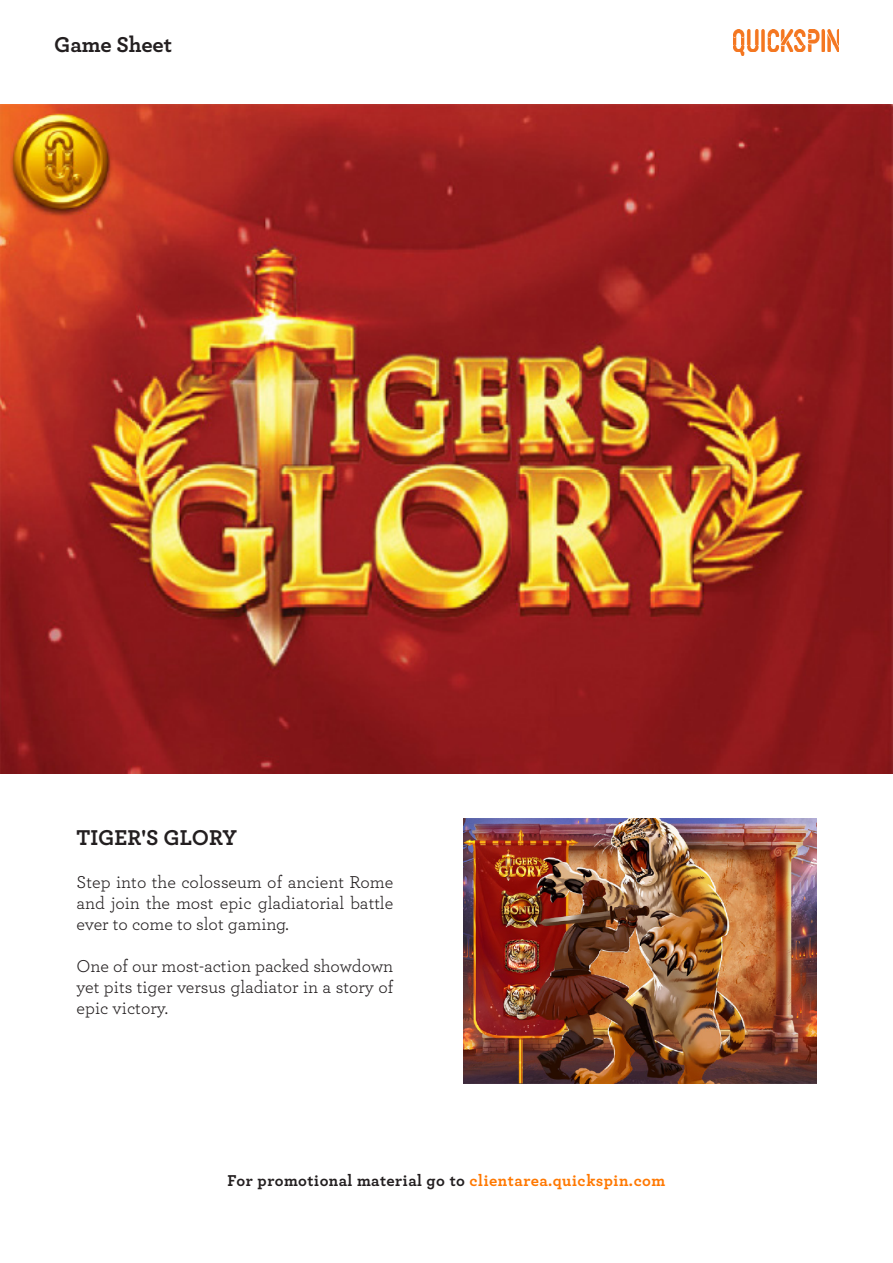
<style>
.page{position:relative;width:893px;height:1263px;background:#fff}
.page>*{position:absolute;margin:0;border:0;box-sizing:border-box;transform-origin:0 0}
.t1{font:700 22.5px "Archer";color:#231f20}
.t2{font:18px/21px "Archer";color:#231f20;text-align:justify}
.t3{font:700 16.5px "Archer";letter-spacing:.03em;color:#231f20}
.s1{color:#ff7800}
</style>
<div class="page">
<img style="left:734px;top:30px;width:105px;height:25px">
<img style="left:0;top:104px;width:893px;height:669px">
<img style="left:463px;top:819px;width:353px;height:264px">
<p class="t1" style="left:54px;top:26px;width:120px">Game Sheet</p>
<p class="t1" style="left:77px;top:820px;width:162px">TIGER'S GLORY</p>
<p class="t2" style="left:77px;top:871px;width:318px">Step into the colosseum of ancient Rome and join the most epic gladiatorial battle ever to come to slot gaming.</p>
<p class="t2" style="left:77px;top:955px;width:318px">One of our most-action packed showdown yet pits tiger versus gladiator in a story of epic victory.</p>
<p class="t3" style="left:228px;top:1167px;width:439px">For promotional material go to <span class="s1">clientarea.quickspin.com</span></p>
</div>
